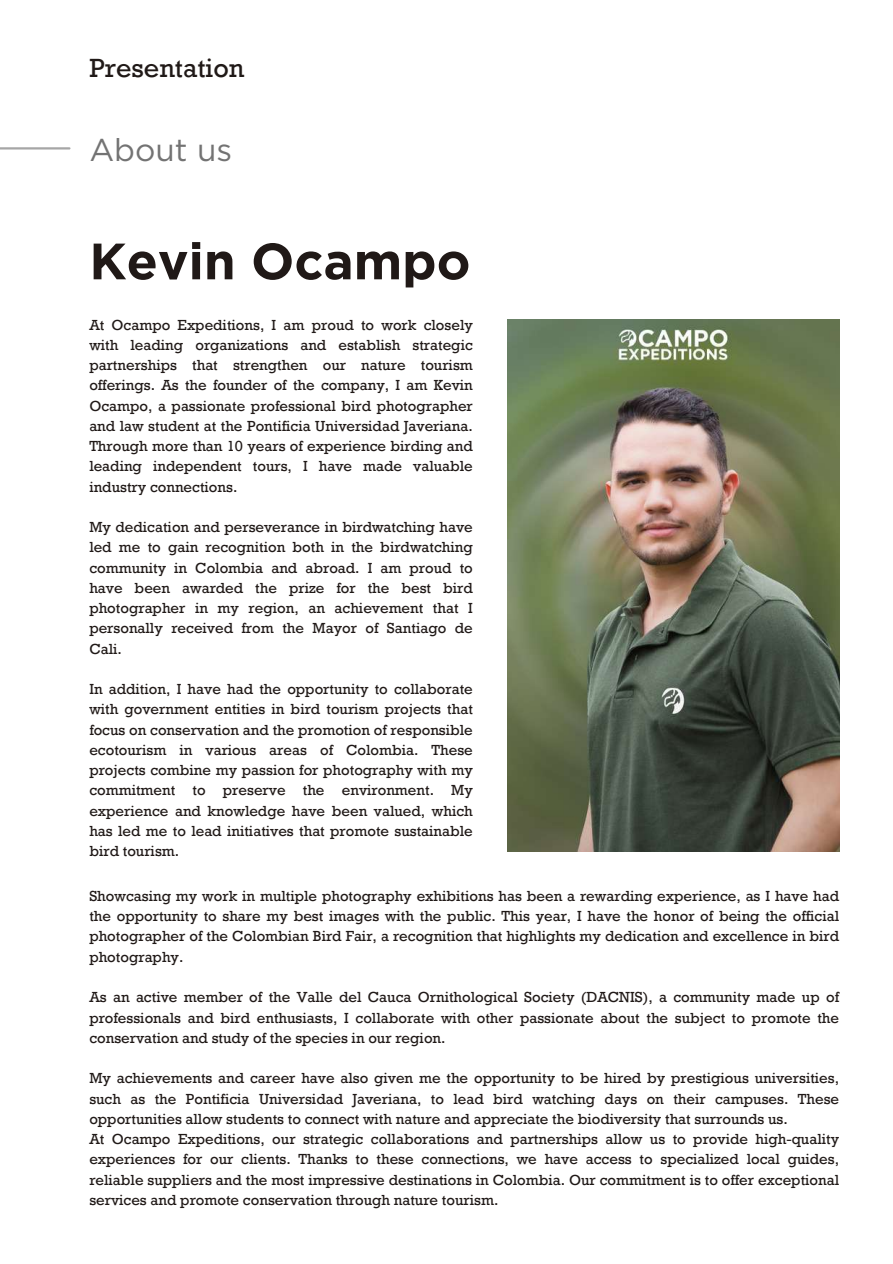
<style>
.page{position:relative;width:893px;height:1264px;background:#fff}
.page>*{position:absolute;margin:0;border:0;box-sizing:border-box;transform-origin:0 0}
.t1{font:700 51px "Gotham";color:#201917}
.t2{font:31.5px "Gotham";color:#737373}
.t3{font:27px "Rockwell Std";color:#201917}
.t4{font:15px/20.2px "Rockwell Std";color:#201917;text-align:justify}
</style>
<div class="page">
<hr style="left:0;top:147px;width:69px;height:2px;background:#a6a6a6">
<img style="left:507px;top:320px;width:332px;height:531px">
<h3 class="t3" style="left:89px;top:59px;width:156px">Presentation</h3>
<h2 class="t2" style="left:89px;top:131px;width:144px">About us</h2>
<h1 class="t1" style="left:89px;top:230px;width:382px">Kevin Ocampo</h1>
<p class="t4" style="left:89px;top:317px;width:385px">At Ocampo Expeditions, I am proud to work closely with leading organizations and establish strategic partnerships that strengthen our nature tourism offerings. As the founder of the company, I am Kevin Ocampo, a passionate professional bird photographer and law student at the Pontificia Universidad Javeriana.<br>Through more than 10 years of experience birding and leading independent tours, I have made valuable industry connections.</p>
<p class="t4" style="left:89px;top:519px;width:385px">My dedication and perseverance in birdwatching have led me to gain recognition both in the birdwatching community in Colombia and abroad. I am proud to have been awarded the prize for the best bird photographer in my region, an achievement that I personally received from the Mayor of Santiago de Cali.</p>
<p class="t4" style="left:89px;top:681px;width:385px">In addition, I have had the opportunity to collaborate with government entities in bird tourism projects that focus on conservation and the promotion of responsible ecotourism in various areas of Colombia. These projects combine my passion for photography with my commitment to preserve the environment. My experience and knowledge have been valued, which has led me to lead initiatives that promote sustainable bird tourism.</p>
<p class="t4" style="left:89px;top:888px;width:751px">Showcasing my work in multiple photography exhibitions has been a rewarding experience, as I have had the opportunity to share my best images with the public. This year, I have the honor of being the official photographer of the Colombian Bird Fair, a recognition that highlights my dedication and excellence in bird photography.</p>
<p class="t4" style="left:89px;top:989px;width:751px">As an active member of the Valle del Cauca Ornithological Society (DACNIS), a community made up of professionals and bird enthusiasts, I collaborate with other passionate about the subject to promote the conservation and study of the species in our region.</p>
<p class="t4" style="left:89px;top:1070px;width:751px;text-align:left">My achievements and career have also given me the opportunity to be hired by prestigious universities, such as the Pontificia Universidad Javeriana, to lead bird watching days on their campuses. These opportunities allow students to connect with nature and appreciate the biodiversity that surrounds us.<br>At Ocampo Expeditions, our strategic collaborations and partnerships allow us to provide high-quality experiences for our clients. Thanks to these connections, we have access to specialized local guides, reliable suppliers and the most impressive destinations in Colombia. Our commitment is to offer exceptional services and promote conservation through nature tourism.</p>
</div>
